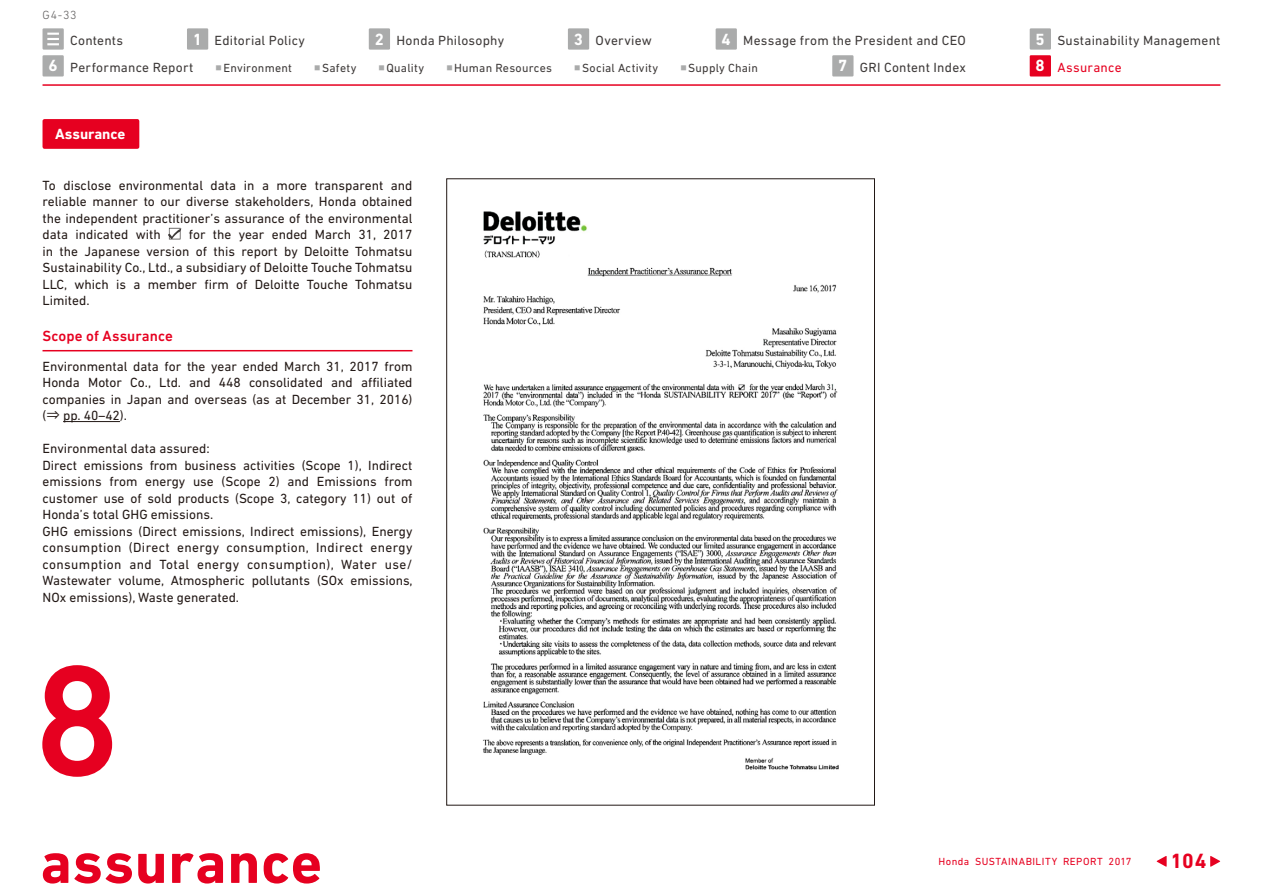
<style>
.page{position:relative;width:1263px;height:893px;background:#fff}
.page>*{position:absolute;margin:0;border:0;box-sizing:border-box;transform-origin:0 0}
.t1{font:500 159px "DIN Next LT Pro";color:#e60020}
.t2{font:700 60px "DIN Next LT Pro";letter-spacing:.01em;color:#e60020}
.t3{font:700 21px "DIN Next LT Pro";color:#e60020}
.t4{font:700 16.5px "DIN Next LT Pro";color:#fff}
.t5{font:500 15px "DIN Next LT Pro";letter-spacing:.005em;color:#e60020}
.t6{font:700 15px "DIN Next LT Pro";color:#fff}
.t7{font:13.5px/16.5px "DIN Next LT Pro";color:#221815}
.t8{font:13.5px "DIN Next LT Pro";letter-spacing:.015em;color:#3e3a39}
.t9{font:13.5px "DIN Next LT Pro";letter-spacing:.03em;color:#221815}
.t10{font:13.5px "DIN Next LT Pro";letter-spacing:.015em;color:#e60020}
.t11{font:12px "DIN Next LT Pro";letter-spacing:.02em;color:#3e3a39}
.t12{font:300 12px "DIN Next LT Pro";color:#595757}
.t13{font:10.5px "DIN Next LT Pro";letter-spacing:.045em;color:#e60020}
.t14{font:8.4px "TB Go Std R";color:#aaabab}
.s1{font-family:"TB Go Std R"}
</style>
<div class="page">
<img style="left:483px;top:211px;width:356px;height:559px">
<div style="left:568px;top:28px;width:21px;height:22px;background:#aaabab"></div>
<div style="left:187px;top:28px;width:21px;height:22px;background:#aaabab"></div>
<div style="left:369px;top:28px;width:21px;height:22px;background:#aaabab"></div>
<div style="left:716px;top:28px;width:21px;height:22px;background:#aaabab"></div>
<div style="left:1030px;top:28px;width:21px;height:22px;background:#aaabab"></div>
<div style="left:832px;top:55px;width:21px;height:22px;background:#aaabab"></div>
<div style="left:1030px;top:55px;width:21px;height:22px;background:#e60020"></div>
<div style="left:43px;top:28px;width:21px;height:22px;background:#aaabab"></div>
<svg style="left:47px;top:33px;width:12px;height:12px"></svg>
<div style="left:43px;top:55px;width:21px;height:22px;background:#aaabab"></div>
<hr style="left:43px;top:84px;width:1177px;height:2px;background:#e60020">
<div style="left:43px;top:119px;width:96px;height:30px;background:#e60020;border-radius:2px"></div>
<hr style="left:43px;top:350px;width:369px;height:1px;background:#e60020">
<hr style="left:63px;top:421px;width:57px;height:1px;background:#221815">
<svg style="left:168px;top:228px;width:13px;height:11px"></svg>
<svg style="left:1156px;top:856px;width:11px;height:11px"></svg>
<svg style="left:1210px;top:856px;width:11px;height:11px"></svg>
<p class="t12" style="left:43px;top:8px;width:35px">G4-33</p>
<p class="t8" style="left:70px;top:32px;width:55px">Contents</p>
<p class="t4" style="left:375px;top:29px;width:11px">2</p>
<p class="t8" style="left:595px;top:32px;width:58px">Overview</p>
<p class="t4" style="left:574px;top:29px;width:11px">3</p>
<p class="t8" style="left:743px;top:32px;width:224px">Message from the President and CEO</p>
<p class="t4" style="left:193px;top:29px;width:11px">1</p>
<p class="t8" style="left:396px;top:32px;width:109px">Honda Philosophy</p>
<p class="t4" style="left:721px;top:29px;width:11px">4</p>
<p class="t8" style="left:1057px;top:32px;width:165px">Sustainability Management</p>
<p class="t4" style="left:1035px;top:29px;width:11px">5</p>
<p class="t8" style="left:215px;top:32px;width:92px">Editorial Policy</p>
<p class="t4" style="left:48px;top:56px;width:11px">6</p>
<p class="t8" style="left:70px;top:59px;width:125px">Performance Report</p>
<p class="t11" style="left:223px;top:61px;width:70px">Environment</p>
<p class="t14" style="left:215px;top:60px;width:10px">■</p>
<p class="t11" style="left:322px;top:61px;width:36px">Safety</p>
<p class="t14" style="left:313px;top:60px;width:10px">■</p>
<p class="t11" style="left:386px;top:61px;width:39px">Quality</p>
<p class="t14" style="left:445px;top:60px;width:10px">■</p>
<p class="t11" style="left:582px;top:61px;width:78px">Social Activity</p>
<p class="t14" style="left:573px;top:60px;width:10px">■</p>
<p class="t11" style="left:688px;top:61px;width:71px">Supply Chain</p>
<p class="t14" style="left:378px;top:60px;width:10px">■</p>
<p class="t11" style="left:454px;top:61px;width:99px">Human Resources</p>
<p class="t14" style="left:679px;top:60px;width:10px">■</p>
<p class="t6" style="left:55px;top:125px;width:72px">Assurance</p>
<p class="t7" style="left:43px;top:177px;width:15px">To</p>
<p class="t7" style="left:43px;top:193px;width:371px">reliable manner to our diverse stakeholders, Honda obtained</p>
<p class="t7" style="left:43px;top:210px;width:371px">the independent practitioner s’ assurance of the environmental</p>
<p class="t7" style="left:383px;top:226px;width:31px">2017</p>
<p class="t7" style="left:63px;top:177px;width:49px">disclose</p>
<p class="t7" style="left:119px;top:177px;width:86px">environmental</p>
<p class="t7" style="left:211px;top:177px;width:27px">data</p>
<p class="t7" style="left:244px;top:177px;width:12px">in</p>
<p class="t7" style="left:391px;top:177px;width:23px">and</p>
<p class="t7" style="left:315px;top:177px;width:70px">transparent</p>
<p class="t7" style="left:262px;top:177px;width:9px">a</p>
<p class="t7" style="left:277px;top:177px;width:32px">more</p>
<p class="t7" style="left:358px;top:226px;width:19px">31,</p>
<p class="t7" style="left:43px;top:226px;width:27px">data</p>
<p class="t7" style="left:75px;top:226px;width:54px">indicated</p>
<p class="t7" style="left:136px;top:226px;width:27px">with</p>
<p class="t7" style="left:189px;top:226px;width:18px">for</p>
<p class="t7" style="left:213px;top:226px;width:20px">the</p>
<p class="t7" style="left:272px;top:226px;width:37px">ended</p>
<p class="t7" style="left:315px;top:226px;width:38px">March</p>
<p class="t7" style="left:239px;top:226px;width:27px">year</p>
<p class="t7" style="left:43px;top:243px;width:12px">in</p>
<p class="t7" style="left:43px;top:259px;width:371px">Sustainability Co., Ltd a., subsidiary of Deloitte Touche Tohmatsu</p>
<p class="t7" style="left:355px;top:276px;width:59px">Tohmatsu</p>
<p class="t7" style="left:60px;top:243px;width:20px">the</p>
<p class="t7" style="left:84px;top:243px;width:57px">Japanese</p>
<p class="t7" style="left:147px;top:243px;width:44px">version</p>
<p class="t7" style="left:196px;top:243px;width:13px">of</p>
<p class="t7" style="left:214px;top:243px;width:23px">this</p>
<p class="t7" style="left:284px;top:243px;width:15px">by</p>
<p class="t7" style="left:304px;top:243px;width:46px">Deloitte</p>
<p class="t7" style="left:355px;top:243px;width:59px">Tohmatsu</p>
<p class="t7" style="left:242px;top:243px;width:38px">report</p>
<p class="t7" style="left:43px;top:276px;width:48px">LLC,<br>Limited.</p>
<p class="t5" style="left:43px;top:328px;width:132px">Scope of Assurance</p>
<p class="t7" style="left:43px;top:358px;width:371px;text-align:right">Environmental data for the year ended March 31, 2017 from affiliated</p>
<p class="t7" style="left:74px;top:276px;width:36px">which</p>
<p class="t7" style="left:116px;top:276px;width:11px">is</p>
<p class="t7" style="left:148px;top:276px;width:51px">member</p>
<p class="t7" style="left:204px;top:276px;width:26px">firm</p>
<p class="t7" style="left:236px;top:276px;width:13px">of</p>
<p class="t7" style="left:255px;top:276px;width:46px">Deloitte</p>
<p class="t7" style="left:307px;top:276px;width:43px">Touche</p>
<p class="t7" style="left:133px;top:276px;width:9px">a</p>
<p class="t7" style="left:130px;top:374px;width:22px">Co.,</p>
<p class="t7" style="left:219px;top:374px;width:23px">448</p>
<p class="t7" style="left:43px;top:374px;width:39px">Honda</p>
<p class="t7" style="left:43px;top:407px;width:86px">(<span class="s1">⇒</span> pp. 40–42 .(</p>
<p class="t7" style="left:88px;top:374px;width:35px">Motor</p>
<p class="t7" style="left:159px;top:374px;width:23px">Ltd.</p>
<p class="t7" style="left:189px;top:374px;width:23px">and</p>
<p class="t7" style="left:249px;top:374px;width:75px">consolidated</p>
<p class="t7" style="left:331px;top:374px;width:23px">and</p>
<p class="t7" style="left:43px;top:391px;width:371px">companies in Japan and overseas (as at December 31, 2016)</p>
<p class="t7" style="left:43px;top:440px;width:169px">Environmental data assured:</p>
<p class="t7" style="left:368px;top:457px;width:46px">Indirect</p>
<p class="t7" style="left:302px;top:457px;width:41px">(Scope</p>
<p class="t7" style="left:348px;top:457px;width:16px">, )1</p>
<p class="t7" style="left:43px;top:457px;width:36px">Direct</p>
<p class="t7" style="left:84px;top:457px;width:61px">emissions</p>
<p class="t7" style="left:150px;top:457px;width:29px">from</p>
<p class="t7" style="left:184px;top:457px;width:53px">business</p>
<p class="t7" style="left:243px;top:457px;width:53px">activities</p>
<p class="t7" style="left:222px;top:473px;width:41px">(Scope</p>
<p class="t7" style="left:269px;top:473px;width:13px">2)</p>
<p class="t7" style="left:43px;top:473px;width:61px">emissions</p>
<p class="t7" style="left:43px;top:490px;width:371px">customer use of sold products (Scope 3, category 11) out of</p>
<p class="t7" style="left:43px;top:506px;width:172px">Honda s’ total GHG emissions.</p>
<p class="t7" style="left:43px;top:523px;width:371px">GHG emissions (Direct emissions, Indirect emissions ,) Energy</p>
<p class="t7" style="left:370px;top:539px;width:44px">energy</p>
<p class="t7" style="left:109px;top:473px;width:29px">from</p>
<p class="t7" style="left:287px;top:473px;width:23px">and</p>
<p class="t7" style="left:317px;top:473px;width:61px">Emissions</p>
<p class="t7" style="left:385px;top:473px;width:29px">from</p>
<p class="t7" style="left:145px;top:473px;width:42px">energy</p>
<p class="t7" style="left:193px;top:473px;width:22px">use</p>
<p class="t7" style="left:129px;top:539px;width:42px">(Direct</p>
<p class="t9" style="left:43px;top:540px;width:81px">consumption</p>
<p class="t9" style="left:226px;top:540px;width:84px">consumption,</p>
<p class="t9" style="left:316px;top:540px;width:49px">Indirect</p>
<p class="t7" style="left:177px;top:539px;width:44px">energy</p>
<p class="t9" style="left:43px;top:556px;width:81px">consumption</p>
<p class="t7" style="left:129px;top:556px;width:24px">and</p>
<p class="t7" style="left:159px;top:556px;width:31px">Total</p>
<p class="t7" style="left:197px;top:556px;width:44px">energy</p>
<p class="t9" style="left:247px;top:556px;width:88px">consumption ,)</p>
<p class="t7" style="left:341px;top:556px;width:37px">Water</p>
<p class="t7" style="left:385px;top:556px;width:29px">use/</p>
<p class="t7" style="left:43px;top:572px;width:198px">Wastewater<br>NOx emissions ,) Waste generated.</p>
<p class="t7" style="left:118px;top:572px;width:47px">volume,</p>
<p class="t7" style="left:171px;top:572px;width:76px">Atmospheric</p>
<p class="t7" style="left:252px;top:572px;width:60px">pollutants</p>
<p class="t7" style="left:317px;top:572px;width:28px">(SOx</p>
<p class="t7" style="left:350px;top:572px;width:64px">emissions,</p>
<h1 class="t1" style="left:34px;top:629px;width:89px">8</h1>
<p class="t4" style="left:1035px;top:56px;width:11px">8</p>
<p class="t4" style="left:838px;top:56px;width:11px">7</p>
<p class="t10" style="left:1057px;top:59px;width:66px">Assurance</p>
<p class="t8" style="left:860px;top:59px;width:108px">GRI Content Index</p>
<h2 class="t2" style="left:40px;top:827px;width:283px">assurance</h2>
<p class="t13" style="left:1109px;top:856px;width:24px">2017</p>
<p class="t13" style="left:975px;top:856px;width:84px">SUSTAINABILITY</p>
<p class="t13" style="left:1063px;top:856px;width:41px">REPORT</p>
<p class="t13" style="left:938px;top:856px;width:32px">Honda</p>
<h3 class="t3" style="left:1170px;top:849px;width:37px">104</h3>
</div>
